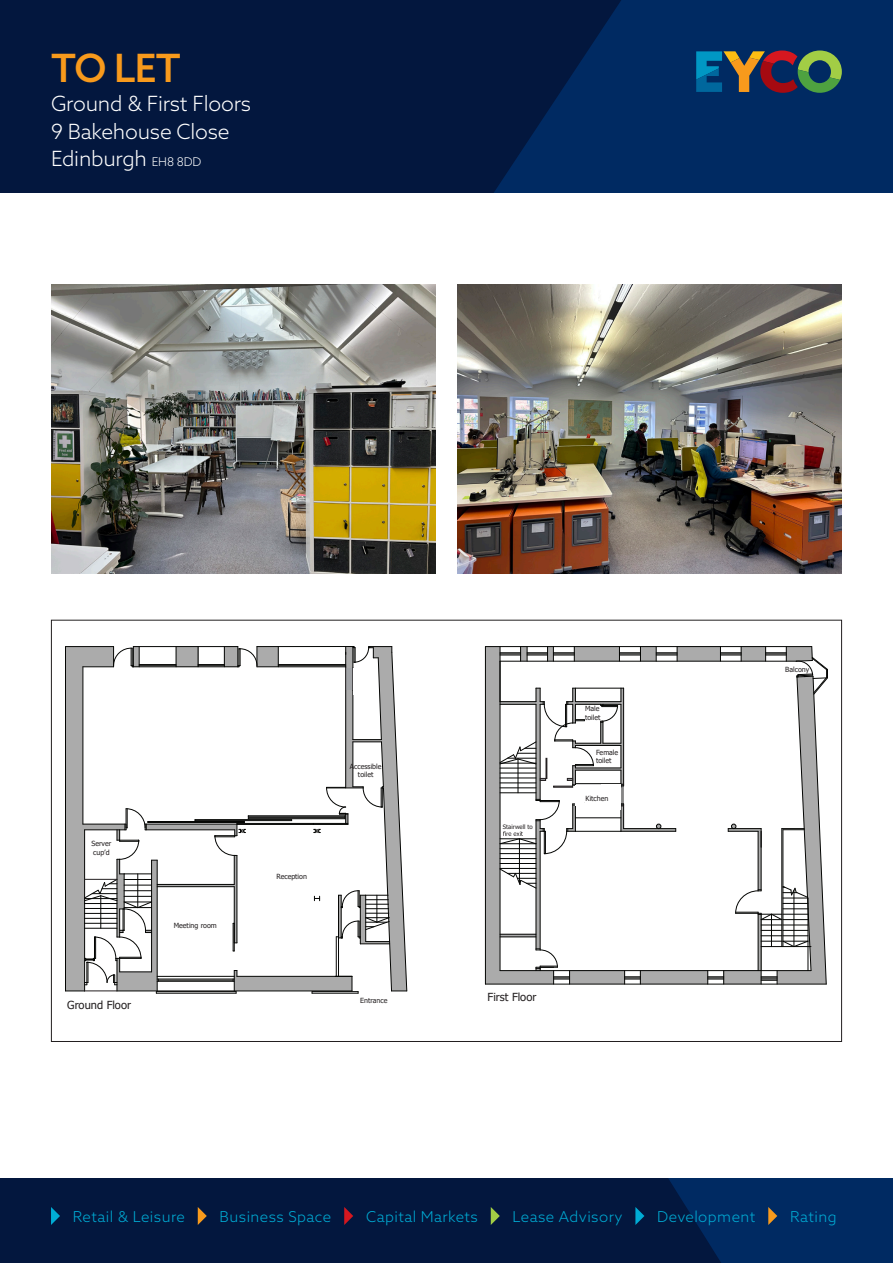
<style>
.page{position:relative;width:893px;height:1263px;background:#fff}
.page>*{position:absolute;margin:0;border:0;box-sizing:border-box;transform-origin:0 0}
.Heading_1_-_to_let{font:500 39px "Azo Sans";color:#f89a1c}
.Heading_2_-_address{font:300 21px "Azo Sans";letter-spacing:-.01em;color:#fff}
.t1{font:300 15px "Azo Sans";letter-spacing:.03em;color:#00acd5}
.t2{font:11.1px "Tahoma";color:#231f20}
.t3{font:7.05px/8.4px "Tahoma";color:#231f20}
.t4{font:6px "Tahoma";color:#231f20}
.s1{font-size:12px}
</style>
<div class="page">
<div style="left:0;top:0;width:893px;height:225px;background:#03173e"></div>
<svg style="left:494px;top:0;width:399px;height:193px;fill:#002a62"></svg>
<div style="left:0;top:863px;width:893px;height:400px;background:#002a62"></div>
<div style="left:0;top:1178px;width:721px;height:85px;background:#03173e"></div>
<div style="left:0;top:193px;width:893px;height:985px;background:#fff"></div>
<svg style="left:696px;top:50px;width:146px;height:43px;background:#475755"></svg>
<svg style="left:51px;top:1207px;width:9px;height:18px"></svg>
<svg style="left:198px;top:1207px;width:9px;height:18px"></svg>
<svg style="left:344px;top:1207px;width:9px;height:18px"></svg>
<svg style="left:491px;top:1207px;width:9px;height:18px"></svg>
<svg style="left:635px;top:1207px;width:9px;height:18px"></svg>
<svg style="left:768px;top:1207px;width:9px;height:18px"></svg>
<img style="left:457px;top:285px;width:385px;height:288px">
<img style="left:51px;top:285px;width:385px;height:288px">
<hr style="left:65px;top:647px;width:1px;height:344px;background:#040503">
<hr style="left:312px;top:993px;width:46px;height:1px;background:#040503">
<hr style="left:156px;top:993px;width:80px;height:1px;background:#040503">
<svg style="left:66px;top:646px;width:341px;height:347px"></svg>
<div style="left:353px;top:668px;width:24px;height:26px;background:#fff"></div>
<div style="left:640px;top:971px;width:68px;height:13px;background:#ababab"></div>
<div style="left:677px;top:646px;width:43px;height:15px;background:#ababab"></div>
<hr style="left:500px;top:661px;width:296px;height:1px;background:#040503">
<hr style="left:485px;top:646px;width:327px;height:1px;background:#040503">
<hr style="left:500px;top:970px;width:311px;height:1px;background:#040503">
<hr style="left:485px;top:984px;width:341px;height:1px;background:#040503">
<svg style="left:707px;top:646px;width:121px;height:338px"></svg>
<svg style="left:485px;top:647px;width:193px;height:337px"></svg>
<p class="Heading_1_-_to_let" style="left:51px;top:43px;width:131px">TO LET</p>
<p class="Heading_2_-_address" style="left:51px;top:90px;width:202px">Ground &amp; First Floors</p>
<p class="Heading_2_-_address" style="left:51px;top:118px;width:180px">9 Bakehouse Close</p>
<p class="Heading_2_-_address" style="left:51px;top:145px;width:152px">Edinburgh <span class="s1">EH8 8DD</span></p>
<p class="t3" style="left:91px;top:840px;width:21px">Server cup’d</p>
<p class="t2" style="left:67px;top:997px;width:65px">Ground Floor</p>
<p class="t3" style="left:174px;top:922px;width:44px">Meeting room</p>
<p class="t3" style="left:276px;top:873px;width:32px">Reception</p>
<p class="t3" style="left:350px;top:762px;width:33px;text-align:center">Accessible toilet</p>
<p class="t3" style="left:360px;top:997px;width:29px">Entrance</p>
<p class="t4" style="left:503px;top:822px;width:31px">Stairwell to</p>
<p class="t3" style="left:585px;top:705px;width:17px">Male toilet</p>
<p class="t3" style="left:596px;top:748px;width:24px">Female toilet</p>
<p class="t3" style="left:585px;top:794px;width:24px">Kitchen</p>
<p class="t2" style="left:488px;top:989px;width:50px">First Floor</p>
<p class="t3" style="left:785px;top:665px;width:25px">Balcony</p>
<h3 class="t1" style="left:73px;top:1207px;width:114px">Retail &amp; Leisure</h3>
<h3 class="t1" style="left:220px;top:1207px;width:113px">Business Space</h3>
<h3 class="t1" style="left:366px;top:1207px;width:113px">Capital Markets</h3>
<h3 class="t1" style="left:513px;top:1207px;width:111px">Lease Advisory</h3>
<h3 class="t1" style="left:657px;top:1207px;width:100px">Development</h3>
<h3 class="t1" style="left:790px;top:1207px;width:48px">Rating</h3>
</div>
